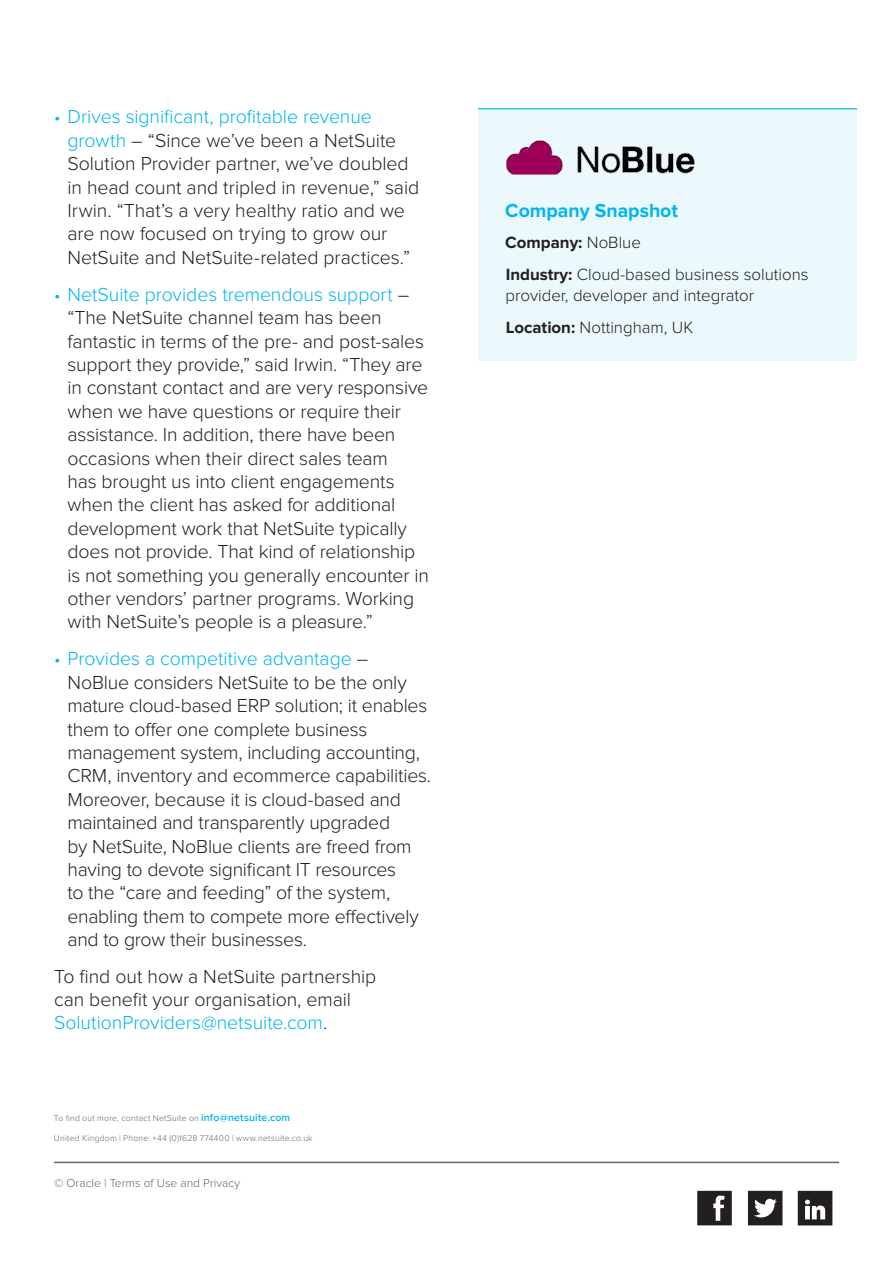
<style>
.page{position:relative;width:893px;height:1263px;background:#fff}
.page>*{position:absolute;margin:0;border:0;box-sizing:border-box;transform-origin:0 0}
.Body_Bullet_text_201{font:300 19.5px/23.4px "Proxima Nova";letter-spacing:-.01em;color:#231f20}
.t1{font:700 19.5px "Proxima Nova";color:#00b5ef}
.t2{font:300 16.8px/21px "Proxima Nova";color:#231f20}
.t3{font:700 16.8px "Proxima Nova";color:#231f20}
.t4{font:300 12px "Proxima Nova";color:#666}
.t5{font:300 8.7px "Proxima Nova";letter-spacing:.025em;color:#666}
.s1{font-size:18px;color:#00b5ef}
.s2{color:#00b5ef}
.s3{font-weight:600;font-size:10.5px;color:#00b5ef}
.s4{font-weight:300}
.s5{font-weight:700}
</style>
<div class="page">
<svg style="left:697px;top:1191px;width:35px;height:34px"></svg>
<svg style="left:798px;top:1191px;width:34px;height:34px"></svg>
<hr style="left:54px;top:1162px;width:785px;height:1px;background:#666">
<div style="left:478px;top:108px;width:379px;height:252px;background:#ebf9fd"></div>
<hr style="left:478px;top:108px;width:379px;height:2px;background:#33c4f3">
<img style="left:505px;top:140px;width:190px;height:35px">
<svg style="left:748px;top:1191px;width:34px;height:34px"></svg>
<p class="Body_Bullet_text_201" style="left:68px;top:105px;width:353px;text-indent:-14px"><span class="s1">•</span> <span class="s2">Drives significant, profitable revenue growth</span> – “Since we’ve been a NetSuite Solution Provider partner, we’ve doubled in head count and tripled in revenue,” said Irwin. “That’s a very healthy ratio and we are now focused on trying to grow our NetSuite and NetSuite-related practices.”</p>
<p class="Body_Bullet_text_201" style="left:68px;top:283px;width:363px;text-indent:-14px"><span class="s1">•</span> <span class="s2">NetSuite provides tremendous support</span> – “The NetSuite channel team has been fantastic in terms of the pre- and post-sales support they provide,” said Irwin. “They are in constant contact and are very responsive when we have questions or require their assistance. In addition, there have been occasions when their direct sales team<br>has brought us into client engagements when the client has asked for additional development work that NetSuite typically does not provide. That kind of relationship is not something you generally encounter in other vendors’ partner programs. Working with NetSuite’s people is a pleasure.”</p>
<p class="Body_Bullet_text_201" style="left:68px;top:647px;width:365px;text-indent:-14px"><span class="s1">•</span> <span class="s2">Provides a competitive advantage</span> – NoBlue considers NetSuite to be the only mature cloud-based ERP solution; it enables them to offer one complete business management system, including accounting, CRM, inventory and ecommerce capabilities.<br>Moreover, because it is cloud-based and maintained and transparently upgraded<br>by NetSuite, NoBlue clients are freed from having to devote significant IT resources<br>to the “care and feeding” of the system, enabling them to compete more effectively and to grow their businesses.</p>
<p class="Body_Bullet_text_201" style="left:54px;top:965px;width:324px">To find out how a NetSuite partnership can benefit your organisation, email<br><span class="s2">SolutionProviders@netsuite.com</span>.</p>
<p class="t5" style="left:54px;top:1113px;width:238px">To find out more, contact NetSuite on <span class="s3">info@netsuite.com</span></p>
<p class="t5" style="left:54px;top:1133px;width:260px">United Kingdom | Phone: +44 (0)1628 774400 | www.netsuite.co.uk</p>
<p class="t4" style="left:54px;top:1176px;width:188px">© Oracle | Terms of Use and Privacy</p>
<p class="t1" style="left:505px;top:199px;width:174px">Company Snapshot</p>
<p class="t3" style="left:505px;top:233px;width:137px">Company: <span class="s4">NoBlue</span></p>
<p class="t2" style="left:505px;top:264px;width:305px"><span class="s5">Industry:</span> Cloud-based business solutions provider, developer and integrator</p>
<p class="t2" style="left:506px;top:317px;width:189px"><span class="s5">Location:</span> Nottingham, UK</p>
</div>
